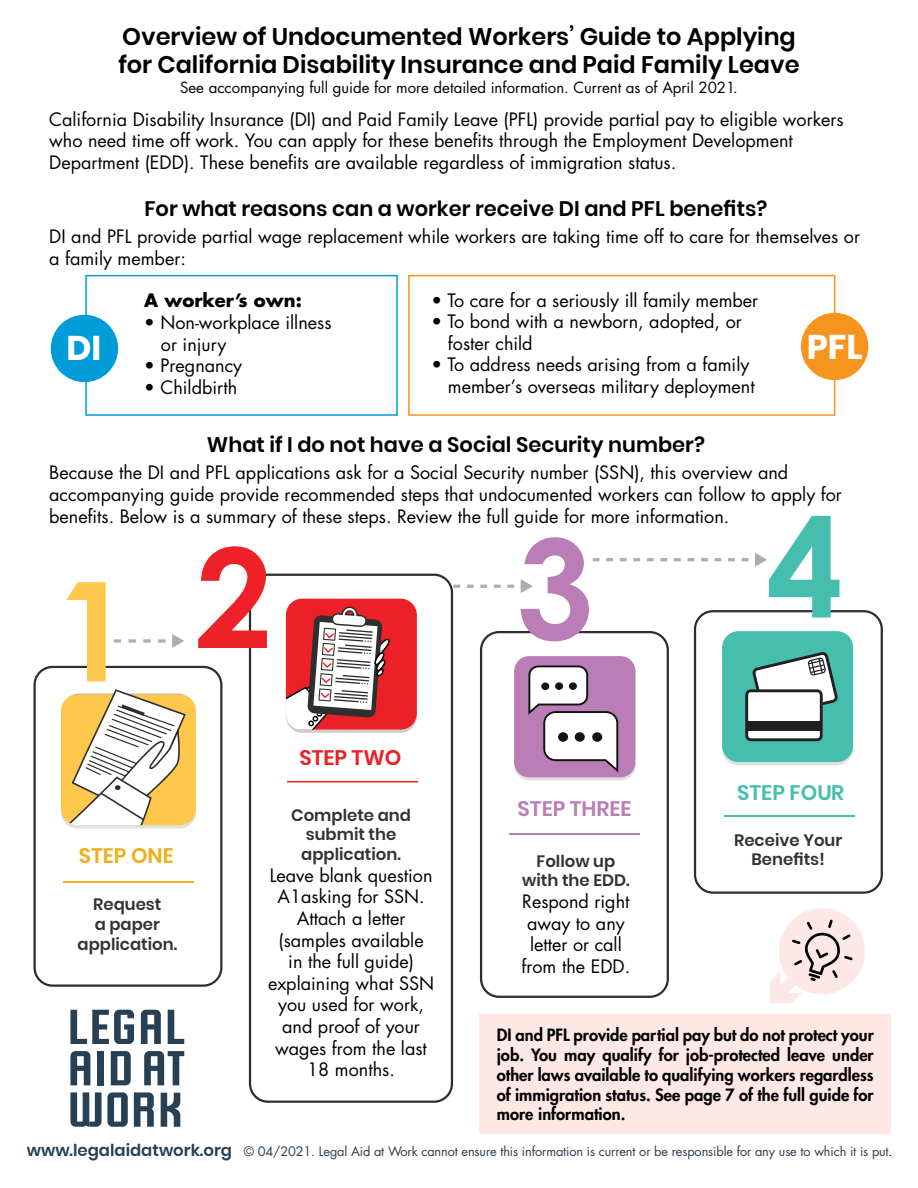
<style>
.page{position:relative;width:918px;height:1188px;background:#fff}
.page>*{position:absolute;margin:0;border:0;box-sizing:border-box;transform-origin:0 0}
.t1{font:700 34.2px "Poppins";color:#fff}
.t2{font:600 24px/28.8px "Poppins";color:#000}
.t3{font:600 21px "Poppins";color:#000}
.t4{font:600 21px "Poppins";color:#ba7db6}
.t5{font:600 21px "Poppins";color:#45bead}
.t6{font:600 21px "Poppins";color:#efb01e}
.t7{font:600 21px "Poppins";color:#ec2027}
.t8{font:18px/21.6px "Futura Std";color:#000}
.t9{font:700 18px "Futura Std";color:#000}
.t10{font:800 16.5px/19.8px "Futura Std";color:#000;text-align:justify}
.t11{font:600 16.5px/19.8px "Poppins";color:#333;text-align:center}
.t12{font:15px "Futura Std";color:#000}
.t13{font:12.75px "Futura Std";letter-spacing:-.01em;color:#274054}
.s1{font-family:"Poppins";font-weight:600;font-size:16.5px}
.s2{color:#000}
</style>
<div class="page">
<div style="left:480px;top:1014px;width:411px;height:120px;background:#fde8e6"></div>
<svg style="left:114px;top:639px;width:52px;height:4px"></svg>
<svg style="left:172px;top:634px;width:12px;height:14px"></svg>
<div style="left:694px;top:610px;width:189px;height:284px;border:2px solid #2e2e2e;border-radius:18px"></div>
<div style="left:480px;top:631px;width:189px;height:367px;border:2px solid #2e2e2e;border-radius:18px"></div>
<div style="left:33px;top:666px;width:189px;height:321px;border:2px solid #2e2e2e;border-radius:18px"></div>
<svg style="left:452px;top:585px;width:62px;height:3px"></svg>
<div style="left:249px;top:574px;width:204px;height:529px;border:2px solid #2e2e2e;border-radius:18px"></div>
<hr style="left:725px;top:815px;width:130px;height:2px;background:#45bead">
<div style="left:722px;top:634px;width:131px;height:131px;background:#e1e1e0;border-radius:16px"></div>
<div style="left:722px;top:631px;width:131px;height:131px;background:#45bead;border-radius:16px"></div>
<svg style="left:745px;top:652px;width:93px;height:89px"></svg>
<div style="left:746px;top:721px;width:75px;height:10px;background:#231e21"></div>
<hr style="left:509px;top:833px;width:131px;height:2px;background:#ba7db6">
<svg style="left:514px;top:659px;width:121px;height:121px"></svg>
<div style="left:514px;top:656px;width:121px;height:121px;background:#ba7db6;border-radius:15px"></div>
<svg style="left:528px;top:665px;width:90px;height:107px"></svg>
<div style="left:592px;top:732px;width:10px;height:10px;background:#121411;border-radius:50%"></div>
<div style="left:575px;top:732px;width:10px;height:10px;background:#121411;border-radius:50%"></div>
<div style="left:558px;top:732px;width:10px;height:10px;background:#121411;border-radius:50%"></div>
<hr style="left:63px;top:881px;width:131px;height:2px;background:#efb01e">
<svg style="left:62px;top:689px;width:133px;height:137px"></svg>
<svg style="left:408px;top:274px;width:428px;height:142px"></svg>
<div style="left:801px;top:313px;width:67px;height:67px;background:#f7941e;border-radius:50%"></div>
<svg style="left:85px;top:274px;width:313px;height:142px"></svg>
<div style="left:51px;top:315px;width:67px;height:67px;background:#009cda;border-radius:50%"></div>
<hr style="left:287px;top:781px;width:131px;height:1px;background:#ec2027">
<div style="left:286px;top:602px;width:131px;height:131px;background:#cecccb;border-radius:16px"></div>
<div style="left:286px;top:599px;width:131px;height:131px;background:#ec2027;border-radius:16px"></div>
<svg style="left:286px;top:606px;width:106px;height:124px"></svg>
<svg style="left:161px;top:1093px;width:19px;height:34px"></svg>
<svg style="left:168px;top:1010px;width:16px;height:34px"></svg>
<svg style="left:70px;top:1010px;width:64px;height:34px"></svg>
<svg style="left:141px;top:1010px;width:20px;height:34px"></svg>
<div style="left:97px;top:1051px;width:7px;height:34px;background:#274054"></div>
<svg style="left:70px;top:1092px;width:58px;height:35px"></svg>
<svg style="left:111px;top:1051px;width:20px;height:34px"></svg>
<svg style="left:134px;top:1092px;width:20px;height:35px"></svg>
<svg style="left:70px;top:1051px;width:20px;height:34px"></svg>
<svg style="left:144px;top:1051px;width:40px;height:34px"></svg>
<div style="left:779px;top:908px;width:86px;height:86px;background:#fde8e6;border-radius:50%"></div>
<svg style="left:770px;top:920px;width:83px;height:83px"></svg>
<svg style="left:755px;top:516px;width:84px;height:102px"></svg>
<svg style="left:521px;top:537px;width:227px;height:104px"></svg>
<svg style="left:67px;top:582px;width:39px;height:99px"></svg>
<svg style="left:198px;top:546px;width:69px;height:102px"></svg>
<h2 class="t2" style="left:118px;top:22px;width:683px">Overview of Undocumented Workers’ Guide to Applying for California Disability Insurance and Paid Family Leave</h2>
<p class="t12" style="left:180px;top:78px;width:559px">See accompanying full guide for more detailed information. Current as of April 2021.</p>
<p class="t8" style="left:49px;top:108px;width:796px">California Disability Insurance (DI) and Paid Family Leave (PFL) provide partial pay to eligible workers who need time off work. You can apply for these benefits through the Employment Development<br>Department (EDD). These benefits are available regardless of immigration status.</p>
<p class="t3" style="left:144px;top:196px;width:624px">For what reasons can a worker receive DI and PFL benefits?</p>
<p class="t8" style="left:49px;top:226px;width:812px">DI and PFL provide partial wage replacement while workers are taking time off to care for themselves or a family member:</p>
<p class="t8" style="left:431px;top:289px;width:328px">• To care for a seriously ill family member</p>
<p class="t8" style="left:448px;top:311px;width:295px;text-indent:-17px">• To bond with a newborn, adopted, or foster child</p>
<p class="t8" style="left:431px;top:354px;width:325px;text-align:right">• To address needs arising from a family member’s overseas military deployment</p>
<p class="t9" style="left:144px;top:289px;width:159px">A worker’s own:</p>
<p class="t8" style="left:161px;top:312px;width:172px;text-indent:-17px">• Non-workplace illness or injury</p>
<p class="t8" style="left:144px;top:355px;width:99px">• Pregnancy</p>
<p class="t8" style="left:144px;top:377px;width:95px">• Childbirth</p>
<h1 class="t1" style="left:67px;top:328px;width:36px">DI</h1>
<h1 class="t1" style="left:807px;top:327px;width:58px">PFL</h1>
<p class="t3" style="left:207px;top:432px;width:499px">What if I do not have a Social Security number?</p>
<p class="t8" style="left:49px;top:462px;width:794px">Because the DI and PFL applications ask for a Social Security number (SSN), this overview and accompanying guide provide recommended steps that undocumented workers can follow to apply for benefits. Below is a summary of these steps. Review the full guide for more information.</p>
<p class="t6" style="left:79px;top:843px;width:97px">STEP ONE</p>
<p class="t11" style="left:78px;top:894px;width:101px">Request<br>a paper application.</p>
<p class="t7" style="left:299px;top:746px;width:104px">STEP TWO</p>
<p class="t11" style="left:291px;top:805px;width:121px">Complete and submit the application.</p>
<p class="t8" style="left:268px;top:865px;width:168px;text-align:center">Leave blank question<br>A1asking for SSN.<br>Attach a letter (samples available<br>in the full guide) explaining what SSN you used for work, and proof of your wages from the last<br>18 months.</p>
<p class="t4" style="left:518px;top:796px;width:115px">STEP THREE</p>
<p class="t11" style="left:522px;top:851px;width:109px">Follow up with the EDD.</p>
<p class="t8" style="left:522px;top:891px;width:110px;text-align:center">Respond right away to any letter or call from the EDD.</p>
<p class="t5" style="left:737px;top:781px;width:108px">STEP FOUR</p>
<p class="t11" style="left:734px;top:830px;width:110px">Receive Your<br>Benefits!</p>
<p class="t10" style="left:497px;top:1025px;width:378px">DI and PFL provide partial pay but do not protect your job. You may qualify for job-protected leave under other laws available to qualifying workers regardless of immigration status. See page 7 of the full guide for more information.</p>
<p class="t13" style="left:27px;top:1143px;width:867px"><span class="s1">www.legalaidatwork.org</span> © 04/2021. Legal Aid at Work cannot ensure this information is current or be responsible for any use to which it is put<span class="s2">.</span></p>
</div>
